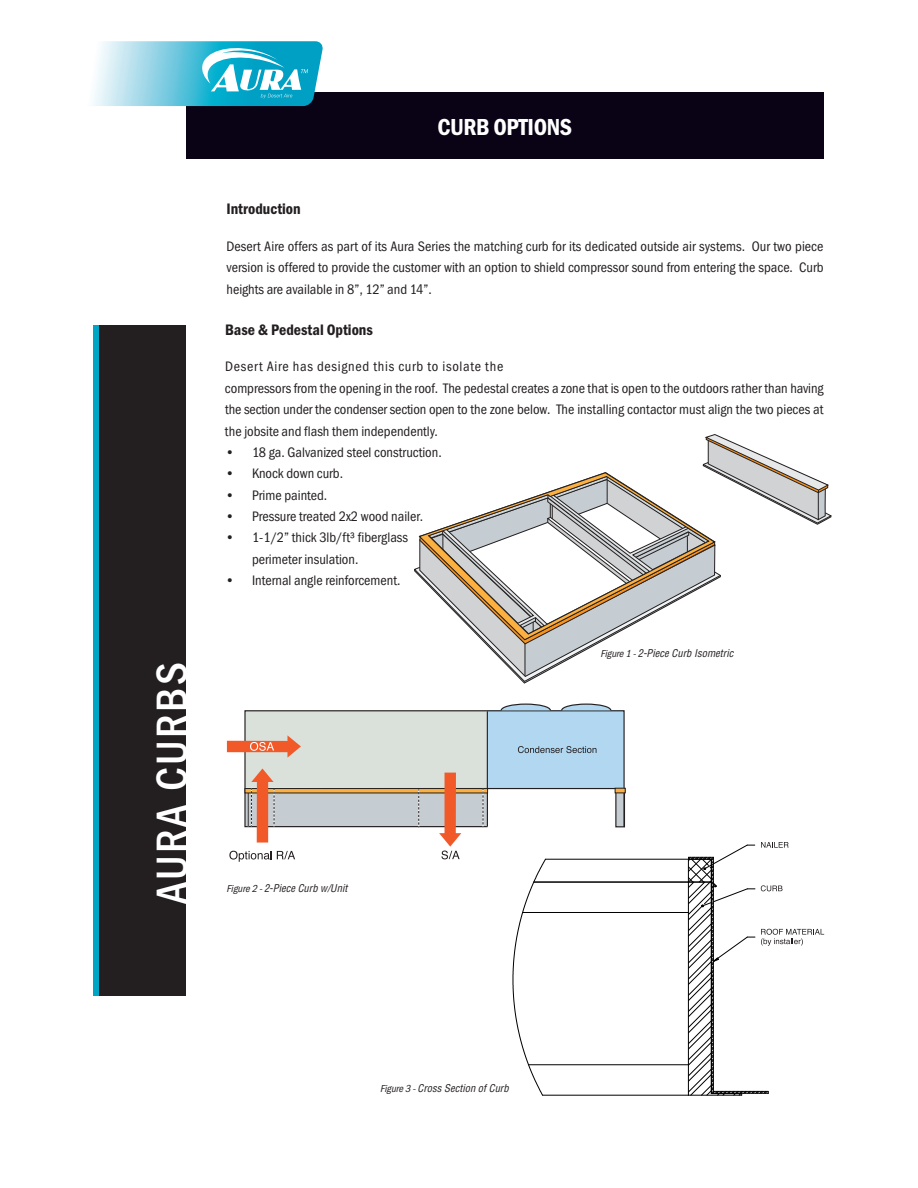
<style>
.page{position:relative;width:918px;height:1188px;background:#fff}
.page>*{position:absolute;margin:0;border:0;box-sizing:border-box;transform-origin:0 0}
.t1{font:500 condensed 45px "Franklin Gothic Itc T";letter-spacing:.055em;color:#fff}
.t2{font:600 condensed 24px "Franklin Gothic Itc T";letter-spacing:-.015em;color:#fff}
.t3{font:600 condensed 15.75px "Franklin Gothic Itc T";color:#231f20}
.t4{font:condensed 14.25px/21.3px "Franklin Gothic Itc T";color:#231f20}
.t5{font:italic condensed 10.5px "Helvetica";letter-spacing:.005em;color:#231f20}
.s1{font-family:"Franklin Gothic Itc T"}
</style>
<div class="page">
<svg style="left:414px;top:434px;width:417px;height:249px"></svg>
<svg style="left:419px;top:472px;width:296px;height:168px"></svg>
<div style="left:186px;top:92px;width:638px;height:67px;background:#0a0215"></div>
<div style="left:94px;top:322px;width:91px;height:674px;background:#231f20"></div>
<div style="left:94px;top:316px;width:5px;height:680px;background:#00a5c6"></div>
<svg style="left:93px;top:41px;width:230px;height:65px;background:#6bc7dc"></svg>
<div style="left:75px;top:308px;width:111px;height:17px;background:#fff"></div>
<svg style="left:244px;top:710px;width:381px;height:118px;background:#ccdade"></svg>
<hr style="left:487px;top:711px;width:1px;height:77px;background:#231f20">
<hr style="left:245px;top:788px;width:379px;height:1px;background:#231f20">
<hr style="left:487px;top:789px;width:1px;height:38px;background:#231f20">
<hr style="left:248px;top:788px;width:1px;height:39px;background:#231f20">
<svg style="left:561px;top:703px;width:51px;height:9px"></svg>
<svg style="left:500px;top:703px;width:52px;height:9px"></svg>
<hr style="left:245px;top:789px;width:243px;height:4px;background:#fbb03f">
<div style="left:245px;top:788px;width:243px;height:5px;border:1px solid #231f20"></div>
<svg style="left:483px;top:789px;width:1px;height:38px"></svg>
<div style="left:615px;top:788px;width:10px;height:5px;background:#fbb03f"></div>
<div style="left:615px;top:788px;width:11px;height:5px;border:1px solid #231f20"></div>
<svg style="left:418px;top:789px;width:1px;height:38px"></svg>
<svg style="left:251px;top:769px;width:24px;height:74px;background:#de977e"></svg>
<svg style="left:439px;top:773px;width:22px;height:86px"></svg>
<svg style="left:227px;top:735px;width:74px;height:23px;background:#e8a78e"></svg>
<svg style="left:518px;top:746px;width:79px;height:7px"></svg>
<svg style="left:229px;top:851px;width:66px;height:11px"></svg>
<hr style="left:546px;top:859px;width:142px;height:1px;background:#000001">
<hr style="left:688px;top:1095px;width:54px;height:1px;background:#000001">
<hr style="left:528px;top:1064px;width:160px;height:1px;background:#000001">
<hr style="left:543px;top:1095px;width:145px;height:1px;background:#000001">
<hr style="left:523px;top:912px;width:165px;height:1px;background:#000001">
<hr style="left:534px;top:882px;width:154px;height:1px;background:#000001">
<svg style="left:513px;top:859px;width:33px;height:236px"></svg>
<svg style="left:688px;top:842px;width:136px;height:253px"></svg>
<h1 class="t1" style="left:145px;top:904px;width:244px;rotate:-90deg">AURA CURBS</h1>
<h2 class="t2" style="left:437px;top:112px;width:136px">CURB OPTIONS</h2>
<p class="t3" style="left:227px;top:200px;width:76px">Introduction</p>
<p class="t4" style="left:227px;top:235px;width:599px;text-align:justify">Desert Aire offers as part of its Aura Series the matching curb for its dedicated outside air systems. Our two piece version is offered to provide the customer with an option to shield compressor sound from entering the space. Curb heights are available in 8”, 12” and 14”.</p>
<p class="t3" style="left:225px;top:320px;width:149px">Base &amp; Pedestal Options</p>
<p class="t4" style="left:225px;top:356px;width:600px">Desert Aire has designed this curb to isolate the<br>compressors from the opening in the roof. The pedestal creates a zone that is open to the outdoors rather than having the section under the condenser section open to the zone below. The installing contactor must align the two pieces at the jobsite and flash them independently.</p>
<p class="t4" style="left:225px;top:441px;width:218px">• 18 ga. Galvanized steel construction.</p>
<p class="t4" style="left:225px;top:463px;width:120px">• Knock down curb.</p>
<p class="t4" style="left:225px;top:484px;width:104px">• Prime painted.</p>
<p class="t4" style="left:225px;top:506px;width:200px">• Pressure treated 2x2 wood nailer.</p>
<p class="t4" style="left:252px;top:527px;width:158px;text-indent:-27px">• 1-1/2” thick 3lb/ft³ fiberglass perimeter insulation.</p>
<p class="t4" style="left:225px;top:570px;width:177px">• Internal angle reinforcement.</p>
<p class="t5" style="left:226px;top:882px;width:122px"><span class="s1">Figure2-</span>2-Piece Curb w/Unit</p>
<p class="t5" style="left:600px;top:648px;width:135px"><span class="s1">Figure1-</span>2-Piece Curb Isometric</p>
<p class="t5" style="left:380px;top:1082px;width:130px"><span class="s1">Figure3-</span>Cross Section of Curb</p>
</div>
